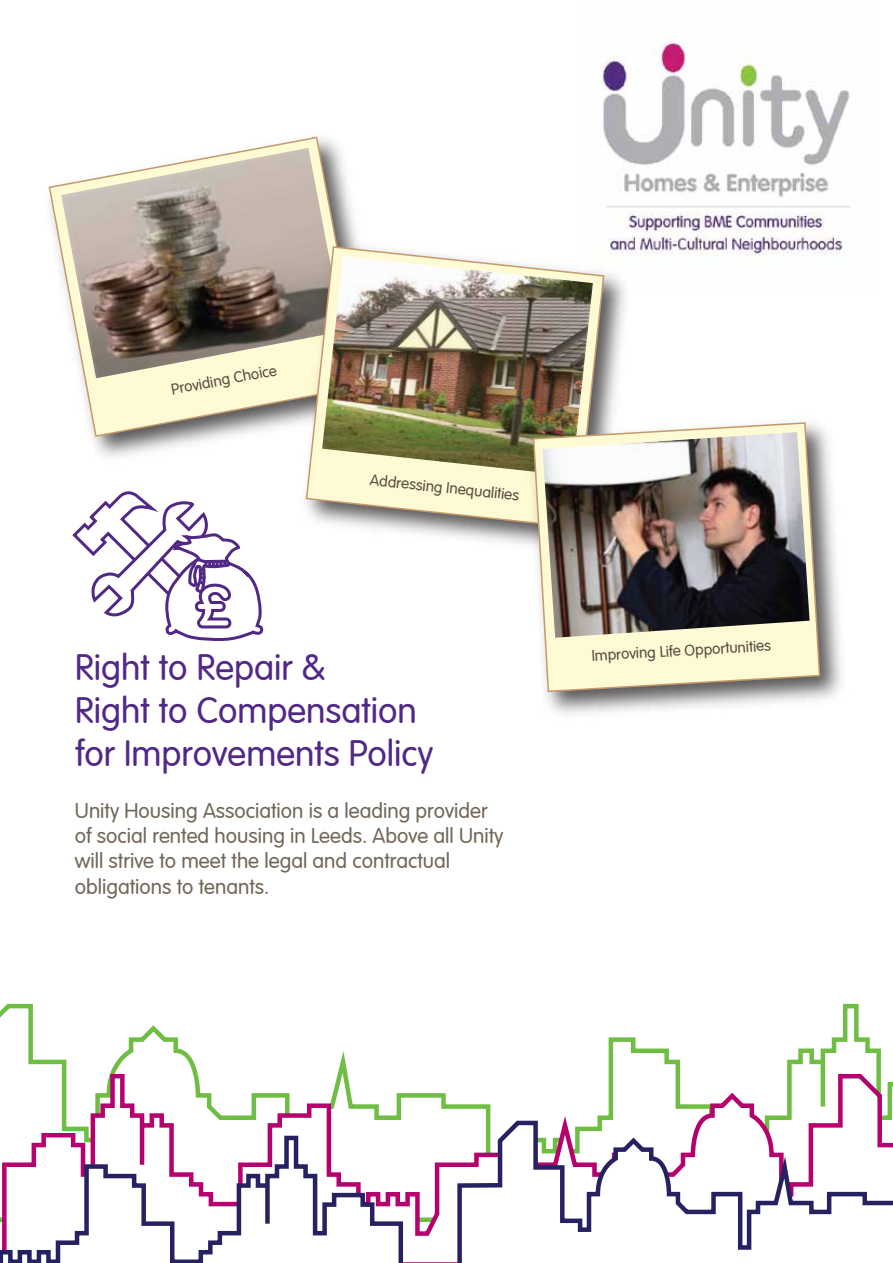
<style>
.page{position:relative;width:893px;height:1263px;background:#fff}
.page>*{position:absolute;margin:0;border:0;box-sizing:border-box;transform-origin:0 0}
.t1{font:300 36px/43.2px "VAG Rounded";color:#522887}
.t2{font:300 21px/25.2px "VAG Rounded";color:#726658}
.t3{font:300 15.45px "VAG Rounded";color:#5a4a42}
</style>
<div class="page">
<img style="left:601px;top:39px;width:250px;height:216px">
<svg style="left:0;top:1003px;width:881px;height:69px"></svg>
<svg style="left:61px;top:1072px;width:832px;height:191px"></svg>
<svg style="left:455px;top:1118px;width:438px;height:145px"></svg>
<svg style="left:0;top:1133px;width:405px;height:130px"></svg>
<svg style="left:48px;top:136px;width:312px;height:302px"></svg>
<img style="left:61px;top:148px;width:282px;height:230px">
<img style="left:294px;top:234px;width:344px;height:310px">
<svg style="left:305px;top:245px;width:300px;height:284px"></svg>
<img style="left:322px;top:256px;width:271px;height:220px">
<img style="left:521px;top:410px;width:320px;height:304px">
<svg style="left:532px;top:421px;width:289px;height:272px;background:#dfdac0"></svg>
<img style="left:543px;top:432px;width:267px;height:206px">
<svg style="left:72px;top:491px;width:191px;height:150px"></svg>
<p class="t3" style="left:170px;top:381px;width:108px;rotate:-11deg">Providing Choice</p>
<p class="t3" style="left:371px;top:471px;width:151px;rotate:6deg">Addressing Inequalities</p>
<p class="t1" style="left:75px;top:647px;width:360px">Right to Repair &amp;<br>Right to Compensation for Improvements Policy</p>
<p class="t2" style="left:75px;top:799px;width:430px">Unity Housing Association is a leading provider of social rented housing in Leeds. Above all Unity will strive to meet the legal and contractual obligations to tenants.</p>
<p class="t3" style="left:591px;top:646px;width:181px;rotate:-3deg">Improving Life Opportunities</p>
</div>
